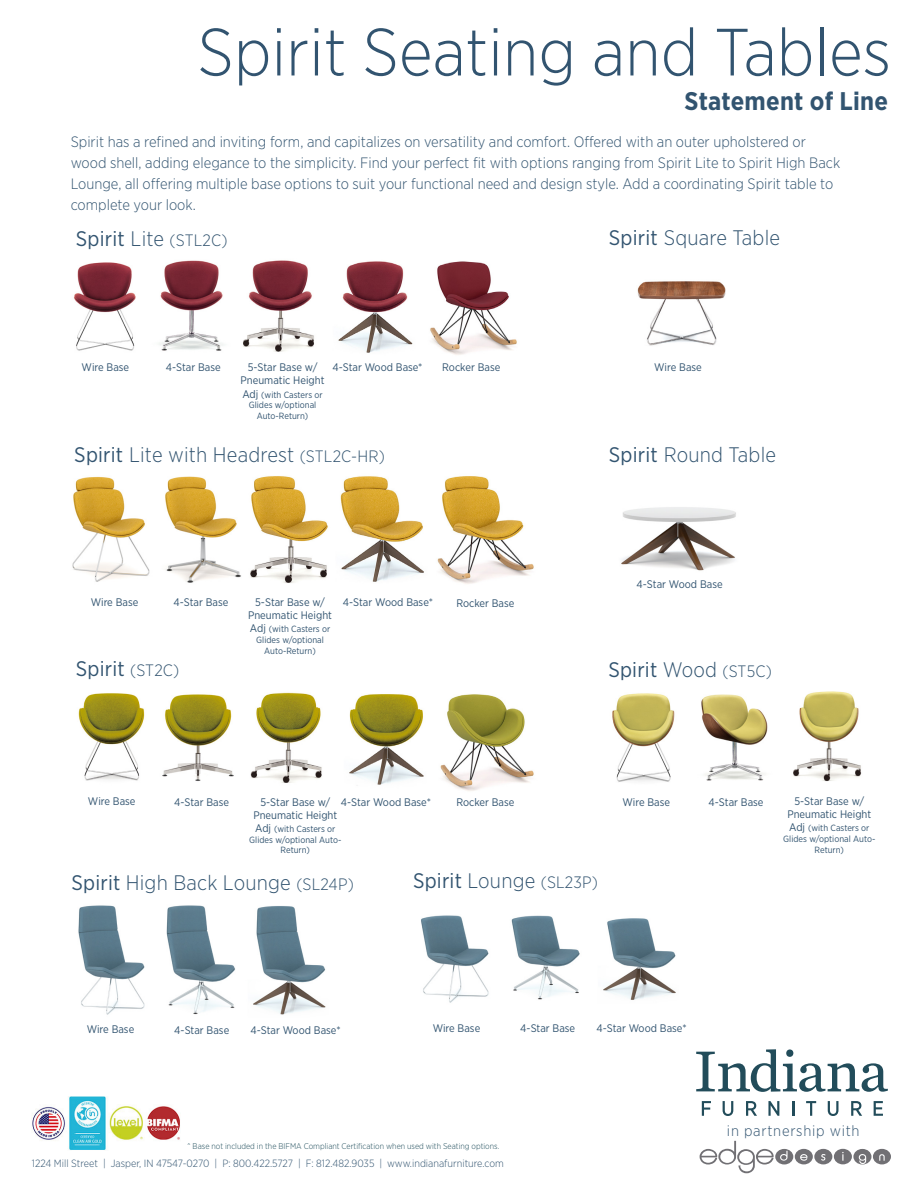
<style>
.page{position:relative;width:918px;height:1188px;background:#fff}
.page>*{position:absolute;margin:0;border:0;box-sizing:border-box;transform-origin:0 0}
.t1{font:300 66.75px "Gotham Narrow";color:#325470}
.t2{font:700 25.5px "Gotham Narrow";letter-spacing:.01em;color:#325470}
.t3{font:300 21px "Gotham Narrow";letter-spacing:.01em;color:#325470}
.t4{font:21px "Gotham Narrow";letter-spacing:.01em;color:#325470}
.t5{font:300 16.5px "Gotham Narrow";letter-spacing:.01em;color:#325470}
.t6{font:300 15px/21px "Gotham Narrow";color:#325470}
.t7{font:300 15px "Gotham Narrow";letter-spacing:.05em;color:#325470}
.t8{font:10.95px/13.2px "Gotham Narrow";color:#325470;text-align:center}
.Normal_Text{font:300 10.5px "Gotham Narrow";color:#325470}
.t9{font:9px/10.8px "Gotham Narrow";color:#325470;text-align:center}
.Subhead{font:300 8.25px "Gotham Narrow";color:#1e4c5a}
.s1{font-weight:400;font-size:21px}
.s2{font-size:21px}
.s3{font-weight:400}
.s4{font-size:10.95px}
.s5{font-size:16.5px}
.s6{font-weight:300;font-size:16.5px}
.s7{font-weight:300}
</style>
<div class="page">
<svg style="left:696px;top:1049px;width:192px;height:43px"></svg>
<svg style="left:702px;top:1101px;width:9px;height:15px"></svg>
<svg style="left:723px;top:1101px;width:10px;height:15px"></svg>
<svg style="left:746px;top:1101px;width:11px;height:15px"></svg>
<svg style="left:768px;top:1101px;width:11px;height:15px"></svg>
<svg style="left:792px;top:1101px;width:2px;height:15px"></svg>
<svg style="left:806px;top:1101px;width:10px;height:15px"></svg>
<svg style="left:828px;top:1101px;width:10px;height:15px"></svg>
<svg style="left:851px;top:1101px;width:11px;height:15px"></svg>
<svg style="left:874px;top:1101px;width:9px;height:15px"></svg>
<img style="left:74px;top:262px;width:62px;height:89px">
<img style="left:159px;top:260px;width:64px;height:91px">
<img style="left:243px;top:260px;width:71px;height:92px">
<img style="left:338px;top:261px;width:75px;height:92px">
<svg style="left:700px;top:1141px;width:191px;height:32px"></svg>
<img style="left:430px;top:261px;width:87px;height:94px">
<img style="left:72px;top:476px;width:78px;height:106px">
<img style="left:165px;top:476px;width:76px;height:107px">
<img style="left:250px;top:476px;width:78px;height:107px">
<img style="left:340px;top:476px;width:84px;height:106px">
<img style="left:437px;top:476px;width:97px;height:108px">
<img style="left:78px;top:693px;width:67px;height:88px">
<img style="left:162px;top:694px;width:72px;height:87px">
<img style="left:250px;top:692px;width:72px;height:91px">
<img style="left:349px;top:694px;width:75px;height:91px">
<img style="left:440px;top:694px;width:94px;height:97px">
<img style="left:612px;top:693px;width:63px;height:89px">
<img style="left:701px;top:694px;width:67px;height:87px">
<img style="left:793px;top:691px;width:69px;height:91px">
<img style="left:637px;top:281px;width:89px;height:65px">
<img style="left:621px;top:507px;width:115px;height:64px">
<img style="left:78px;top:905px;width:67px;height:110px">
<img style="left:166px;top:905px;width:69px;height:110px">
<img style="left:253px;top:906px;width:73px;height:109px">
<img style="left:421px;top:915px;width:68px;height:88px">
<img style="left:511px;top:915px;width:165px;height:85px">
<img style="left:32px;top:1097px;width:148px;height:53px">
<p class="t1" style="left:197px;top:11px;width:695px">Spirit Seating and Tables</p>
<p class="t2" style="left:685px;top:85px;width:205px">Statement of Line</p>
<p class="t6" style="left:71px;top:131px;width:771px">Spirit has a refined and inviting form, and capitalizes on versatility and comfort. Offered with an outer upholstered or wood shell, adding elegance to the simplicity. Find your perfect fit with options ranging from Spirit Lite to Spirit High Back Lounge, all offering multiple base options to suit your functional need and design style. Add a coordinating Spirit table to complete your look.</p>
<p class="t5" style="left:76px;top:230px;width:153px"><span class="s1">Spirit</span> <span class="s2">Lite</span> (STL2C)</p>
<p class="t3" style="left:609px;top:225px;width:173px"><span class="s3">Spirit</span> Square Table</p>
<p class="t8" style="left:82px;top:360px;width:49px">Wire Base</p>
<p class="t8" style="left:166px;top:360px;width:56px">4-Star Base</p>
<p class="t8" style="left:241px;top:361px;width:85px">5-Star Base w/<br>Pneumatic Height</p>
<p class="t9" style="left:242px;top:389px;width:82px"><span class="s4">Adj</span> (with Casters or<br>Glides w/optional<br>Auto-Return)</p>
<p class="t8" style="left:332px;top:361px;width:92px">4-Star Wood Base*</p>
<p class="t8" style="left:442px;top:361px;width:60px">Rocker Base</p>
<p class="t8" style="left:654px;top:360px;width:49px">Wire Base</p>
<p class="t3" style="left:74px;top:442px;width:312px"><span class="s3">Spirit</span> Lite with Headrest <span class="s5">(STL2C-HR)</span></p>
<p class="t3" style="left:609px;top:442px;width:169px"><span class="s3">Spirit</span> Round Table</p>
<p class="t8" style="left:637px;top:578px;width:88px">4-Star Wood Base</p>
<p class="t8" style="left:91px;top:595px;width:49px">Wire Base</p>
<p class="t8" style="left:173px;top:595px;width:56px">4-Star Base</p>
<p class="t8" style="left:248px;top:595px;width:85px">5-Star Base w/<br>Pneumatic Height</p>
<p class="t9" style="left:250px;top:624px;width:82px"><span class="s4">Adj</span> (with Casters or<br>Glides w/optional<br>Auto-Return)</p>
<p class="t8" style="left:343px;top:595px;width:92px">4-Star Wood Base*</p>
<p class="t8" style="left:456px;top:597px;width:60px">Rocker Base</p>
<p class="t4" style="left:76px;top:656px;width:105px">Spirit <span class="s6">(ST2C)</span></p>
<p class="t4" style="left:608px;top:656px;width:165px">Spirit <span class="s7">Wood</span> <span class="s6">(ST5C)</span></p>
<p class="t8" style="left:88px;top:794px;width:49px">Wire Base</p>
<p class="t8" style="left:174px;top:795px;width:56px">4-Star Base</p>
<p class="t8" style="left:253px;top:795px;width:85px">5-Star Base w/<br>Pneumatic Height</p>
<p class="t9" style="left:249px;top:823px;width:94px"><span class="s4">Adj</span> (with Casters or<br>Glides w/optional Auto-<br>Return)</p>
<p class="t8" style="left:341px;top:795px;width:92px">4-Star Wood Base*</p>
<p class="t8" style="left:456px;top:795px;width:60px">Rocker Base</p>
<p class="t8" style="left:623px;top:795px;width:49px">Wire Base</p>
<p class="t8" style="left:709px;top:795px;width:56px">4-Star Base</p>
<p class="t8" style="left:787px;top:794px;width:85px">5-Star Base w/<br>Pneumatic Height</p>
<p class="t9" style="left:783px;top:822px;width:94px"><span class="s4">Adj</span> (with Casters or<br>Glides w/optional Auto-<br>Return)</p>
<p class="t3" style="left:72px;top:870px;width:284px"><span class="s3">Spirit</span> High Back Lounge <span class="s5">(SL24P)</span></p>
<p class="t5" style="left:413px;top:873px;width:186px"><span class="s1">Spirit</span> <span class="s2">Lounge</span> (SL23P)</p>
<p class="t8" style="left:87px;top:1023px;width:49px">Wire Base</p>
<p class="t8" style="left:174px;top:1023px;width:56px">4-Star Base</p>
<p class="t8" style="left:250px;top:1023px;width:92px">4-Star Wood Base*</p>
<p class="t8" style="left:433px;top:1021px;width:49px">Wire Base</p>
<p class="t8" style="left:520px;top:1022px;width:56px">4-Star Base</p>
<p class="t8" style="left:596px;top:1022px;width:92px">4-Star Wood Base*</p>
<p class="Subhead" style="left:187px;top:1141px;width:314px">^ Base not included in the BIFMA Compliant Certification when used with Seating options.</p>
<p class="Normal_Text" style="left:32px;top:1157px;width:473px">1224 Mill Street | Jasper, IN 47547-0270 | P: 800.422.5727 | F: 812.482.9035 | www.indianafurniture.com</p>
<p class="t7" style="left:727px;top:1121px;width:134px">in partnership with</p>
</div>
